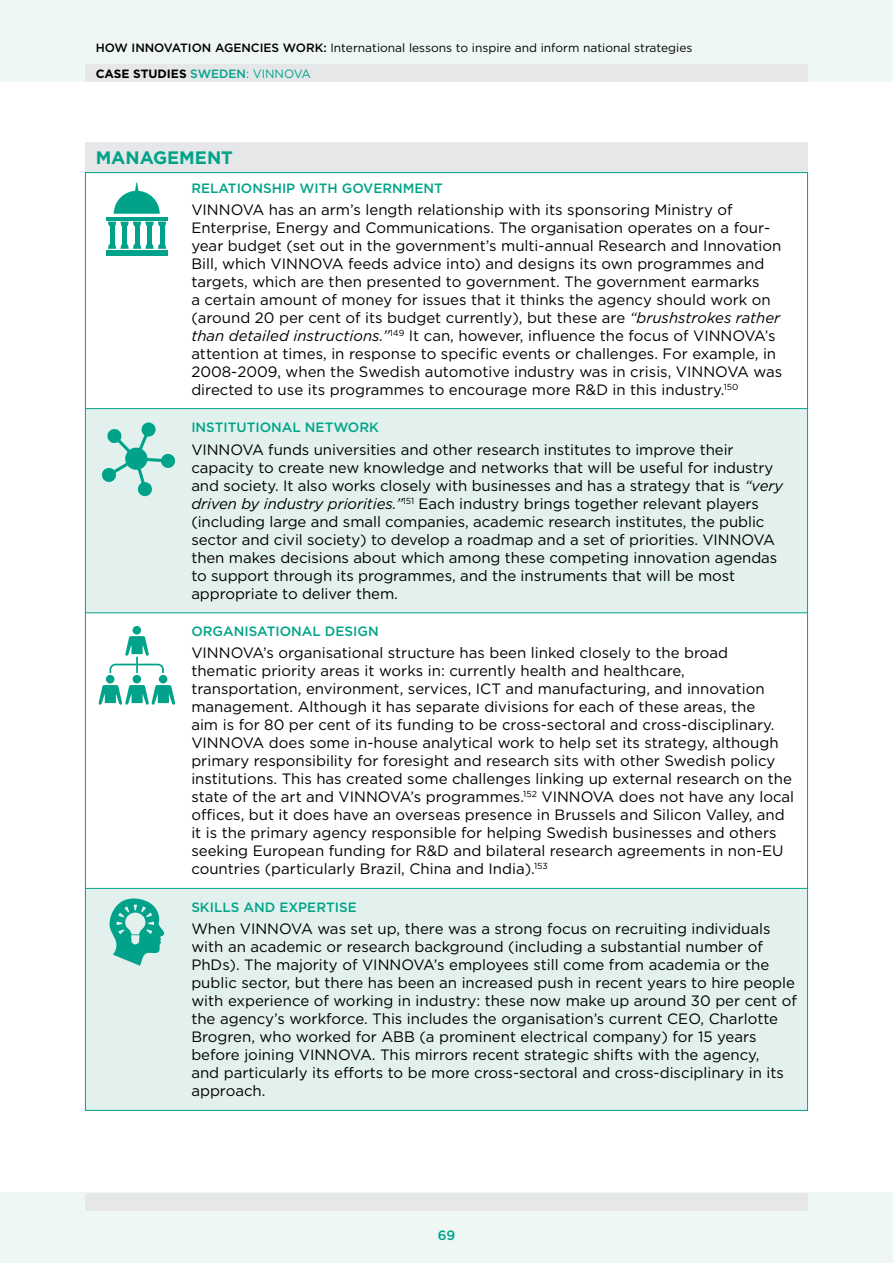
<style>
.page{position:relative;width:893px;height:1263px;background:#fff}
.page>*{position:absolute;margin:0;border:0;box-sizing:border-box;transform-origin:0 0}
.t1{font:700 18px "Gotham HTF";color:#00a389}
.t2{font:15px/18px "Gotham HTF";color:#000}
.t3{font:500 13.5px "Gotham HTF";color:#00a389}
.t4{font:12px/25px "Gotham HTF";color:#000}
.s1{font-weight:500}
.s2{font-weight:700}
.s3{font-weight:500;color:#00a389}
.s4{color:#00a389}
.s5{font-style:italic}
</style>
<div class="page">
<div style="left:0;top:0;width:893px;height:81px;background:#eff7f5"></div>
<div style="left:85px;top:64px;width:723px;height:17px;background:#e6e7e8"></div>
<div style="left:0;top:1193px;width:893px;height:70px;background:#eff7f5"></div>
<div style="left:85px;top:1193px;width:723px;height:17px;background:#e6e7e8"></div>
<div style="left:85px;top:409px;width:723px;height:204px;background:#e2f1ee"></div>
<div style="left:85px;top:889px;width:723px;height:222px;background:#e2f1ee"></div>
<div style="left:85px;top:142px;width:723px;height:30px;background:#e6e7e8"></div>
<hr style="left:85px;top:408px;width:723px;height:1px;background:#00a389">
<hr style="left:85px;top:612px;width:723px;height:1px;background:#00a389">
<hr style="left:85px;top:888px;width:723px;height:1px;background:#00a389">
<div style="left:106px;top:250px;width:61px;height:6px;background:#00a389"></div>
<hr style="left:106px;top:217px;width:61px;height:4px;background:#00a389">
<hr style="left:110px;top:225px;width:4px;height:23px;background:#00a389">
<div style="left:122px;top:225px;width:5px;height:23px;background:#00a389"></div>
<hr style="left:135px;top:225px;width:4px;height:23px;background:#00a389">
<div style="left:147px;top:225px;width:5px;height:23px;background:#00a389"></div>
<svg style="left:108px;top:222px;width:58px;height:4px"></svg>
<svg style="left:108px;top:244px;width:58px;height:5px"></svg>
<hr style="left:160px;top:225px;width:4px;height:23px;background:#00a389">
<svg style="left:114px;top:182px;width:46px;height:32px"></svg>
<svg style="left:109px;top:898px;width:56px;height:68px"></svg>
<div style="left:133px;top:626px;width:8px;height:8px;background:#00a389;border-radius:50%"></div>
<div style="left:106px;top:675px;width:8px;height:8px;background:#00a389;border-radius:50%"></div>
<div style="left:133px;top:675px;width:8px;height:8px;background:#00a389;border-radius:50%"></div>
<div style="left:159px;top:675px;width:8px;height:8px;background:#00a389;border-radius:50%"></div>
<svg style="left:98px;top:685px;width:77px;height:20px"></svg>
<svg style="left:109px;top:636px;width:55px;height:37px"></svg>
<div style="left:142px;top:422px;width:14px;height:15px;background:#00a389;border-radius:50%"></div>
<svg style="left:101px;top:428px;width:74px;height:69px"></svg>
<p class="t4" style="left:96px;top:36px;width:598px"><span class="s1">HOW INNOVATION AGENCIES WORK:</span> International lessons to inspire and inform national strategies<br><span class="s2">CASE STUDIES</span> <span class="s3">SWEDEN</span><span class="s4">: VINNOVA</span></p>
<p class="t1" style="left:96px;top:147px;width:139px">MANAGEMENT</p>
<p class="t3" style="left:191px;top:180px;width:253px">RELATIONSHIP WITH GOVERNMENT</p>
<p class="t2" style="left:191px;top:200px;width:592px">VINNOVA has an arm’s length relationship with its sponsoring Ministry of Enterprise, Energy and Communications. The organisation operates on a four&shy;year budget (set out in the government’s multi-annual Research and Innovation Bill, which VINNOVA feeds advice into) and designs its own programmes and targets, which are then presented to government. The government earmarks<br>a certain amount of money for issues that it thinks the agency should work on (around 20 per cent of its budget currently), but these are <span class="s5">“brushstrokes rather than detailed instructions.”</span><sup>149</sup> It can, however, influence the focus of VINNOVA’s attention at times, in response to specific events or challenges. For example, in 2008-2009, when the Swedish automotive industry was in crisis, VINNOVA was directed to use its programmes to encourage more R&amp;D in this industry.<sup>150</sup></p>
<p class="t3" style="left:191px;top:420px;width:189px">INSTITUTIONAL NETWORK</p>
<p class="t2" style="left:191px;top:440px;width:593px">VINNOVA funds universities and other research institutes to improve their capacity to create new knowledge and networks that will be useful for industry and society. It also works closely with businesses and has a strategy that is <span class="s5">“very driven by industry priorities.”</span><sup>151</sup> Each industry brings together relevant players (including large and small companies, academic research institutes, the public sector and civil society) to develop a roadmap and a set of priorities. VINNOVA then makes decisions about which among these competing innovation agendas to support through its programmes, and the instruments that will be most appropriate to deliver them.</p>
<p class="t3" style="left:191px;top:624px;width:189px">ORGANISATIONAL DESIGN</p>
<p class="t2" style="left:191px;top:644px;width:604px">VINNOVA’s organisational structure has been linked closely to the broad thematic priority areas it works in: currently health and healthcare, transportation, environment, services, ICT and manufacturing, and innovation management. Although it has separate divisions for each of these areas, the<br>aim is for 80 per cent of its funding to be cross-sectoral and cross-disciplinary.<br>VINNOVA does some in-house analytical work to help set its strategy, although primary responsibility for foresight and research sits with other Swedish policy institutions. This has created some challenges linking up external research on the state of the art and VINNOVA’s programmes.<sup>152</sup> VINNOVA does not have any local offices, but it does have an overseas presence in Brussels and Silicon Valley, and it is the primary agency responsible for helping Swedish businesses and others seeking European funding for R&amp;D and bilateral research agreements in non-EU countries (particularly Brazil, China and India).<sup>153</sup></p>
<p class="t3" style="left:191px;top:899px;width:167px">SKILLS AND EXPERTISE</p>
<p class="t2" style="left:191px;top:920px;width:607px">When VINNOVA was set up, there was a strong focus on recruiting individuals with an academic or research background (including a substantial number of PhDs). The majority of VINNOVA’s employees still come from academia or the public sector, but there has been an increased push in recent years to hire people with experience of working in industry: these now make up around 30 per cent of the agency’s workforce. This includes the organisation’s current CEO, Charlotte Brogren, who worked for ABB (a prominent electrical company) for 15 years before joining VINNOVA. This mirrors recent strategic shifts with the agency,<br>and particularly its efforts to be more cross-sectoral and cross-disciplinary in its approach.</p>
<p class="t3" style="left:438px;top:1228px;width:19px">69</p>
</div>
